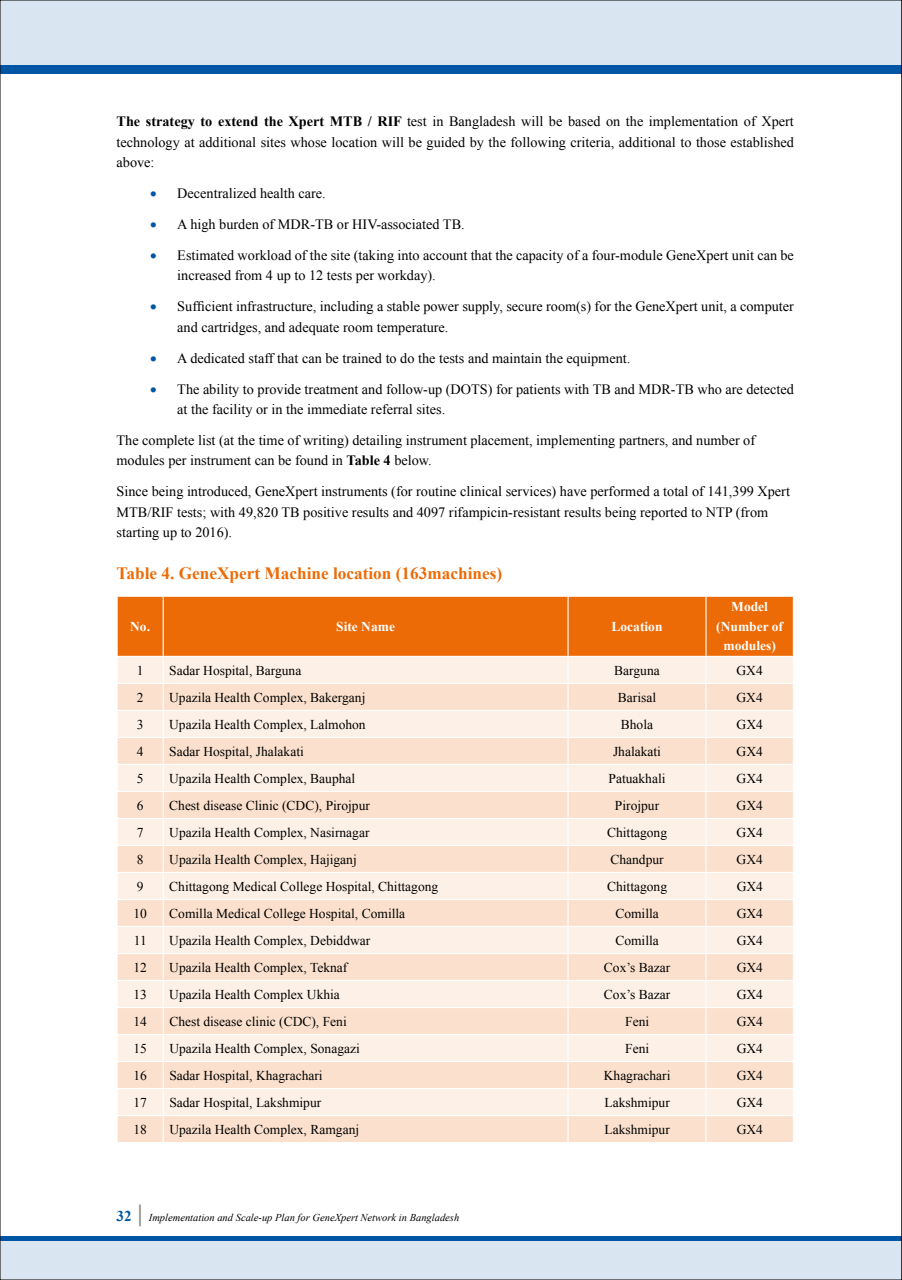
<style>
.page{position:relative;width:902px;height:1280px;background:#fff}
.page>*{position:absolute;margin:0;border:0;box-sizing:border-box;transform-origin:0 0}
.t1{font:700 17.25px "Times New Roman";color:#ed6b06}
.t2{font:700 15px "Times New Roman";color:#0056a4}
.t3{font:14.25px/20.2px "Times New Roman";color:#000}
.t4{font:13.5px "Times New Roman";color:#000}
.t5{font:700 13.5px/19.5px "Times New Roman";color:#fff;text-align:center}
.t6{font:italic 10.5px "Times New Roman";color:#000}
.s1{font-weight:700}
.s2{color:#0056a4}
.s3{font-size:24px;color:#878787}
</style>
<div class="page">
<div style="left:0;top:1241px;width:902px;height:39px;background:#d9e6f1"></div>
<div style="left:0;top:0;width:902px;height:65px;background:#d9e6f1"></div>
<div style="left:0;top:65px;width:902px;height:8px;background:#0056a4"></div>
<div style="left:0;top:1236px;width:902px;height:5px;background:#0056a4"></div>
<svg style="left:901px;top:0;width:1px;height:1280px"></svg>
<svg style="left:117px;top:596px;width:677px;height:546px;background:#fadcc4"></svg>
<hr style="left:706px;top:764px;width:88px;height:1px;background:#fff">
<p class="t3" style="left:117px;top:111px;width:679px;text-align:justify"><span class="s1">The strategy to extend the Xpert MTB / RIF</span> test in Bangladesh will be based on the implementation of Xpert technology at additional sites whose location will be guided by the following criteria, additional to those established above:</p>
<p class="t3" style="left:150px;top:183px;width:177px"><span class="s2">•</span> Decentralized health care.</p>
<p class="t3" style="left:150px;top:214px;width:316px"><span class="s2">•</span> A high burden of MDR-TB or HIV-associated TB.</p>
<p class="t3" style="left:177px;top:245px;width:618px;text-indent:-27px"><span class="s2">•</span> Estimated workload of the site (taking into account that the capacity of a four-module GeneXpert unit can be increased from 4 up to 12 tests per workday).</p>
<p class="t3" style="left:177px;top:296px;width:618px;text-indent:-27px"><span class="s2">•</span> Sufficient infrastructure, including a stable power supply, secure room(s) for the GeneXpert unit, a computer and cartridges, and adequate room temperature.</p>
<p class="t3" style="left:150px;top:347px;width:481px"><span class="s2">•</span> A dedicated staff that can be trained to do the tests and maintain the equipment.</p>
<p class="t3" style="left:177px;top:378px;width:618px;text-indent:-27px"><span class="s2">•</span> The ability to provide treatment and follow-up (DOTS) for patients with TB and MDR-TB who are detected at the facility or in the immediate referral sites.</p>
<p class="t3" style="left:117px;top:430px;width:640px">The complete list (at the time of writing) detailing instrument placement, implementing partners, and number of modules per instrument can be found in <span class="s1">Table 4</span> below.</p>
<p class="t3" style="left:117px;top:481px;width:675px">Since being introduced, GeneXpert instruments (for routine clinical services) have performed a total of 141,399 Xpert<br>MTB/RIF tests; with 49,820 TB positive results and 4097 rifampicin-resistant results being reported to NTP (from starting up to 2016).</p>
<p class="t1" style="left:117px;top:560px;width:387px">Table 4. GeneXpert Machine location (163machines)</p>
<p class="t5" style="left:130px;top:616px;width:21px">No.</p>
<p class="t5" style="left:336px;top:616px;width:60px">Site Name</p>
<p class="t5" style="left:611px;top:616px;width:53px">Location</p>
<p class="t5" style="left:716px;top:596px;width:68px">Model (Number of modules)</p>
<p class="t4" style="left:137px;top:660px;width:8px">1</p>
<p class="t4" style="left:169px;top:660px;width:134px">Sadar Hospital, Barguna</p>
<p class="t4" style="left:614px;top:660px;width:47px">Barguna</p>
<p class="t4" style="left:736px;top:660px;width:28px">GX4</p>
<p class="t4" style="left:137px;top:687px;width:8px">2</p>
<p class="t4" style="left:169px;top:687px;width:198px">Upazila Health Complex, Bakerganj</p>
<p class="t4" style="left:618px;top:687px;width:40px">Barisal</p>
<p class="t4" style="left:736px;top:687px;width:28px">GX4</p>
<p class="t4" style="left:137px;top:714px;width:8px">3</p>
<p class="t4" style="left:169px;top:714px;width:198px">Upazila Health Complex, Lalmohon</p>
<p class="t4" style="left:621px;top:714px;width:34px">Bhola</p>
<p class="t4" style="left:736px;top:714px;width:28px">GX4</p>
<p class="t4" style="left:137px;top:741px;width:8px">4</p>
<p class="t4" style="left:169px;top:741px;width:136px">Sadar Hospital, Jhalakati</p>
<p class="t4" style="left:613px;top:741px;width:49px">Jhalakati</p>
<p class="t4" style="left:736px;top:741px;width:28px">GX4</p>
<p class="t4" style="left:137px;top:768px;width:8px">5</p>
<p class="t4" style="left:169px;top:768px;width:187px">Upazila Health Complex, Bauphal</p>
<p class="t4" style="left:608px;top:768px;width:58px">Patuakhali</p>
<p class="t4" style="left:736px;top:768px;width:28px">GX4</p>
<p class="t4" style="left:137px;top:795px;width:8px">6</p>
<p class="t4" style="left:169px;top:795px;width:202px">Chest disease Clinic (CDC), Pirojpur</p>
<p class="t4" style="left:615px;top:795px;width:46px">Pirojpur</p>
<p class="t4" style="left:736px;top:795px;width:28px">GX4</p>
<p class="t4" style="left:137px;top:822px;width:8px">7</p>
<p class="t4" style="left:169px;top:822px;width:202px">Upazila Health Complex, Nasirnagar</p>
<p class="t4" style="left:607px;top:822px;width:62px">Chittagong</p>
<p class="t4" style="left:736px;top:822px;width:28px">GX4</p>
<p class="t4" style="left:137px;top:849px;width:8px">8</p>
<p class="t4" style="left:169px;top:849px;width:189px">Upazila Health Complex, Hajiganj</p>
<p class="t4" style="left:610px;top:849px;width:55px">Chandpur</p>
<p class="t4" style="left:736px;top:849px;width:28px">GX4</p>
<p class="t4" style="left:137px;top:876px;width:8px">9</p>
<p class="t4" style="left:169px;top:876px;width:270px">Chittagong Medical College Hospital, Chittagong</p>
<p class="t4" style="left:607px;top:876px;width:62px">Chittagong</p>
<p class="t4" style="left:736px;top:876px;width:28px">GX4</p>
<p class="t4" style="left:133px;top:903px;width:15px">10</p>
<p class="t4" style="left:169px;top:903px;width:237px">Comilla Medical College Hospital, Comilla</p>
<p class="t4" style="left:615px;top:903px;width:45px">Comilla</p>
<p class="t4" style="left:736px;top:903px;width:28px">GX4</p>
<p class="t4" style="left:134px;top:930px;width:15px">11</p>
<p class="t4" style="left:169px;top:930px;width:202px">Upazila Health Complex, Debiddwar</p>
<p class="t4" style="left:615px;top:930px;width:45px">Comilla</p>
<p class="t4" style="left:736px;top:930px;width:28px">GX4</p>
<p class="t4" style="left:133px;top:957px;width:15px">12</p>
<p class="t4" style="left:169px;top:957px;width:180px">Upazila Health Complex, Teknaf</p>
<p class="t4" style="left:604px;top:957px;width:68px">Cox’s Bazar</p>
<p class="t4" style="left:736px;top:957px;width:28px">GX4</p>
<p class="t4" style="left:133px;top:984px;width:15px">13</p>
<p class="t4" style="left:169px;top:984px;width:172px">Upazila Health Complex Ukhia</p>
<p class="t4" style="left:604px;top:984px;width:68px">Cox’s Bazar</p>
<p class="t4" style="left:736px;top:984px;width:28px">GX4</p>
<p class="t4" style="left:133px;top:1011px;width:15px">14</p>
<p class="t4" style="left:169px;top:1011px;width:179px">Chest disease clinic (CDC), Feni</p>
<p class="t4" style="left:625px;top:1011px;width:26px">Feni</p>
<p class="t4" style="left:736px;top:1011px;width:28px">GX4</p>
<p class="t4" style="left:133px;top:1038px;width:15px">15</p>
<p class="t4" style="left:169px;top:1038px;width:192px">Upazila Health Complex, Sonagazi</p>
<p class="t4" style="left:625px;top:1038px;width:26px">Feni</p>
<p class="t4" style="left:736px;top:1038px;width:28px">GX4</p>
<p class="t4" style="left:134px;top:1065px;width:15px">16</p>
<p class="t4" style="left:169px;top:1065px;width:155px">Sadar Hospital, Khagrachari</p>
<p class="t4" style="left:604px;top:1065px;width:68px">Khagrachari</p>
<p class="t4" style="left:736px;top:1065px;width:28px">GX4</p>
<p class="t4" style="left:134px;top:1092px;width:15px">17</p>
<p class="t4" style="left:169px;top:1092px;width:153px">Sadar Hospital, Lakshmipur</p>
<p class="t4" style="left:604px;top:1092px;width:67px">Lakshmipur</p>
<p class="t4" style="left:736px;top:1092px;width:28px">GX4</p>
<p class="t4" style="left:134px;top:1119px;width:15px">18</p>
<p class="t4" style="left:169px;top:1119px;width:191px">Upazila Health Complex, Ramganj</p>
<p class="t4" style="left:604px;top:1119px;width:67px">Lakshmipur</p>
<p class="t4" style="left:736px;top:1119px;width:28px">GX4</p>
<p class="t2" style="left:117px;top:1205px;width:28px">32 <span class="s3">|</span></p>
<p class="t6" style="left:149px;top:1210px;width:312px">Implementation and Scale-up Plan for GeneXpert Network in Bangladesh</p>
</div>
